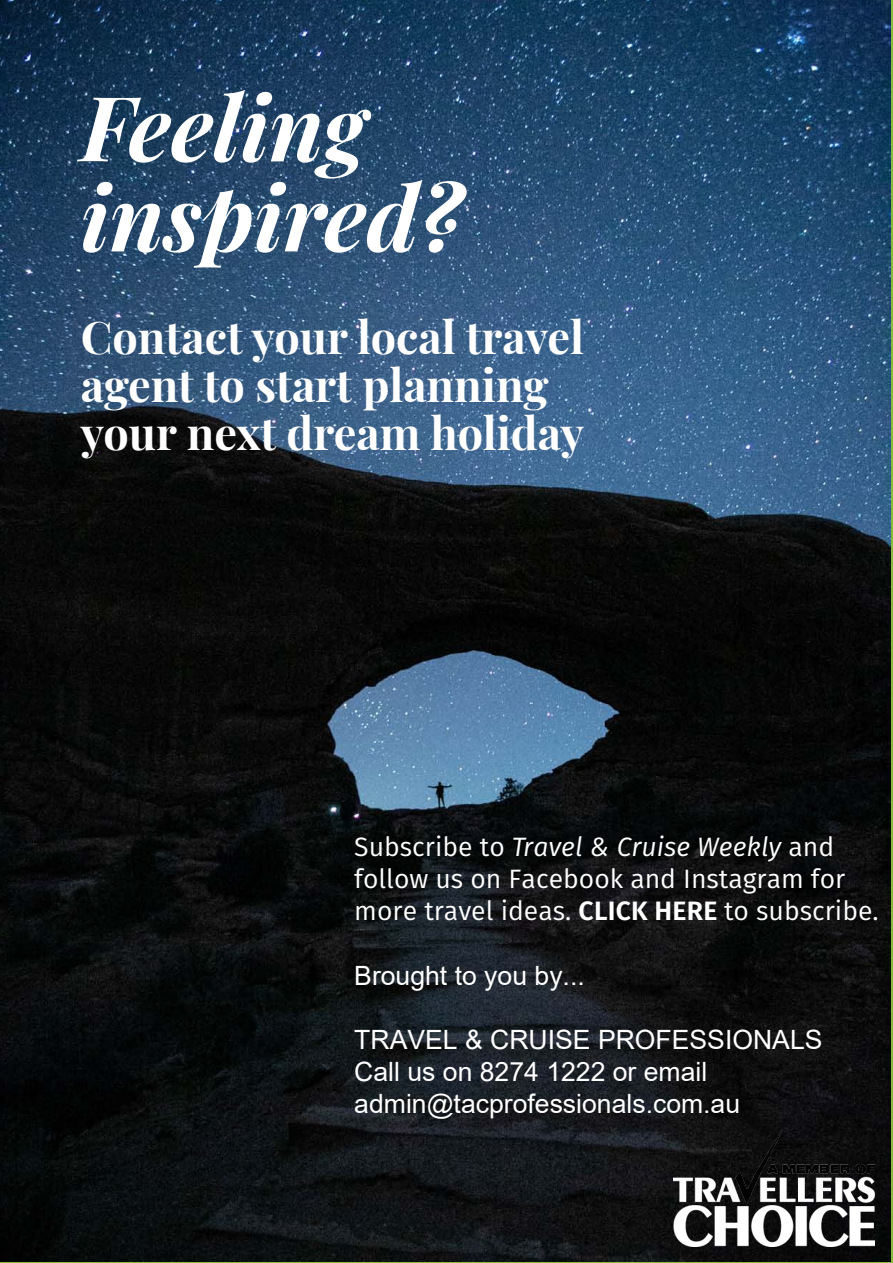
<style>
.page{position:relative;width:893px;height:1263px;background:#fff}
.page>*{position:absolute;margin:0;border:0;box-sizing:border-box;transform-origin:0 0}
.TCW_title{font:italic 700 90px/90px "Playfair Display";color:#fff}
.TCW_headline{font:700 45px/48px "Playfair Display";color:#fff}
.t1{font:26.55px/32.1px "Fira Sans";color:#fff}
.t2{font:26.55px/32px "Arial";color:#fff}
.s1{font-style:italic}
.s2{font-weight:600}
</style>
<div class="page">
<img style="left:0;top:0;width:890px;height:1261px">
<img style="left:673px;top:1130px;width:202px;height:116px">
<p class="TCW_title" style="left:81px;top:74px;width:383px">Feeling inspired?</p>
<p class="TCW_headline" style="left:81px;top:309px;width:505px">Contact your local travel agent to start planning your next dream holiday</p>
<p class="t1" style="left:354px;top:830px;width:526px">Subscribe to <span class="s1">Travel &amp; Cruise Weekly</span> and follow us on Facebook and Instagram for more travel ideas. <span class="s2">CLICK HERE</span> to subscribe.</p>
<p class="t2" style="left:354px;top:960px;width:232px">Brought to you by...</p>
<p class="t2" style="left:354px;top:1023px;width:470px">TRAVEL &amp; CRUISE PROFESSIONALS<br>Call us on 8274 1222 or email admin@tacprofessionals.com.au</p>
</div>
